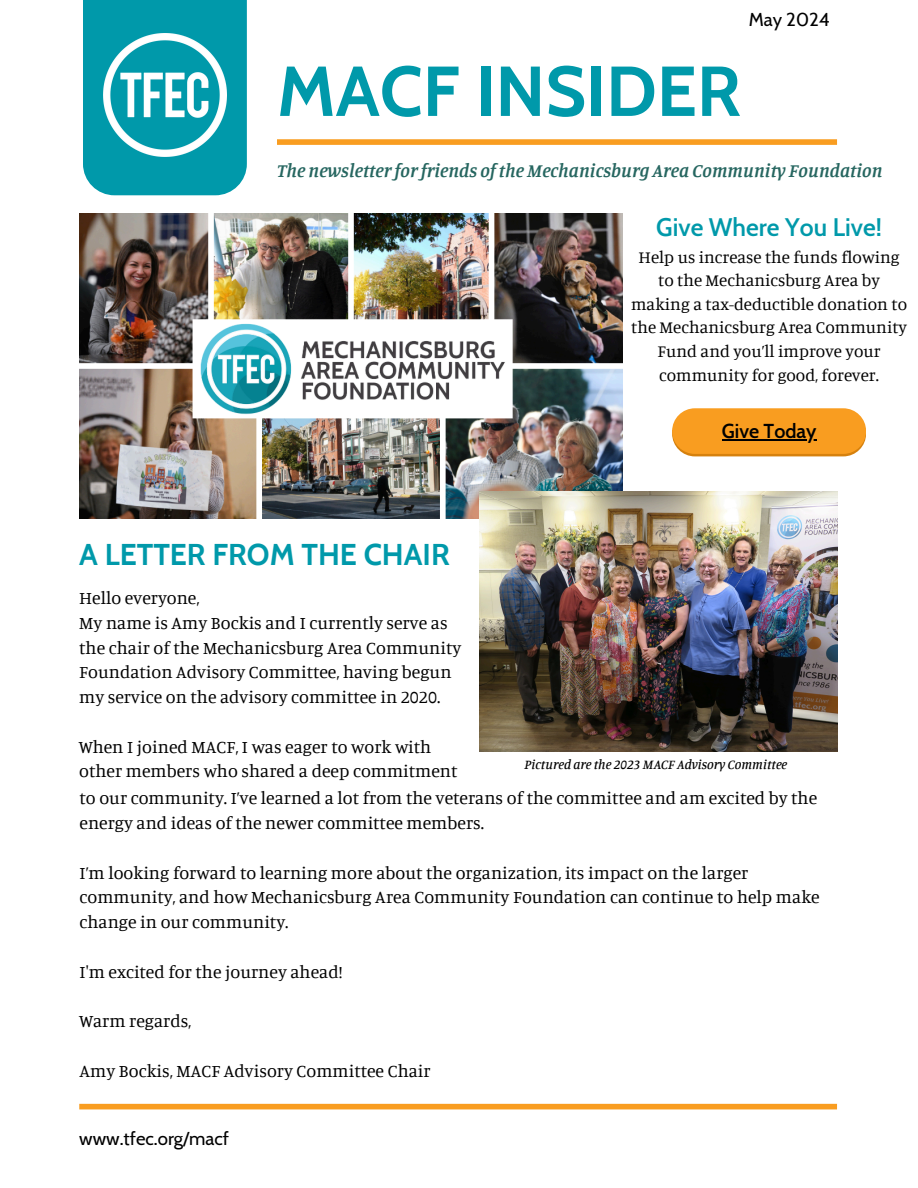
<style>
.page{position:relative;width:918px;height:1188px;background:#fff}
.page>*{position:absolute;margin:0;border:0;box-sizing:border-box;transform-origin:0 0}
.t1{font:700 70.5px "Cabin";color:#09a}
.t2{font:700 30px "Cabin";color:#09a}
.t3{font:600 24.75px "Cabin";color:#09a}
.t4{font:600 19.65px "Cabin";color:#000}
.t5{font:italic 600 19.2px "Manuale";color:#266660}
.t6{font:18.6px "Cabin";color:#000}
.t7{font:18px/24.8px "Manuale";color:#000}
.t8{font:17.25px/23.7px "Manuale";color:#000;text-align:center}
.t9{font:italic 500 13.5px "Manuale";color:#000}
</style>
<div class="page">
<div style="left:83px;top:0;width:164px;height:195px;background:#09a"></div>
<div style="left:277px;top:139px;width:560px;height:6px;background:#f99d20"></div>
<img style="left:103px;top:33px;width:123px;height:123px">
<img style="left:80px;top:213px;width:543px;height:305px">
<img style="left:480px;top:491px;width:357px;height:260px">
<svg style="left:672px;top:436px;width:194px;height:20px"></svg>
<div style="left:672px;top:408px;width:194px;height:46px;background:#f99d20;border-radius:23px"></div>
<hr style="left:722px;top:439px;width:94px;height:1px;background:#000">
<div style="left:79px;top:1104px;width:758px;height:5px;background:#f99d20"></div>
<p class="t6" style="left:749px;top:8px;width:82px">May 2024</p>
<h1 class="t1" style="left:277px;top:48px;width:465px">MACF INSIDER</h1>
<h3 class="t5" style="left:277px;top:158px;width:607px">The newsletter for friends of the Mechanicsburg Area Community Foundation</h3>
<h5 class="t2" style="left:79px;top:536px;width:372px">A LETTER FROM THE CHAIR</h5>
<p class="t7" style="left:79px;top:585px;width:383px">Hello everyone,<br>My name is Amy Bockis and I currently serve as the chair of the Mechanicsburg Area Community Foundation Advisory Committee, having begun my service on the advisory committee in 2020.</p>
<h3 class="t7" style="left:79px;top:734px;width:380px">When I joined MACF, I was eager to work with other members who shared a deep commitment</h3>
<h2 class="t3" style="left:656px;top:212px;width:227px">Give Where You Live!</h2>
<h2 class="t8" style="left:631px;top:244px;width:278px">Help us increase the funds flowing to the Mechanicsburg Area by making a tax-deductible donation to the Mechanicsburg Area Community<br>Fund and you’ll improve your community for good, forever.</h2>
<h4 class="t4" style="left:722px;top:419px;width:96px">Give Today</h4>
<h4 class="t9" style="left:525px;top:755px;width:264px">Pictured are the 2023 MACF Advisory Committee</h4>
<h4 class="t7" style="left:80px;top:785px;width:739px">to our community. I’ve learned a lot from the veterans of the committee and am excited by the energy and ideas of the newer committee members.</h4>
<h4 class="t7" style="left:80px;top:859px;width:742px">I’m looking forward to learning more about the organization, its impact on the larger community, and how Mechanicsburg Area Community Foundation can continue to help make change in our community.</h4>
<h4 class="t7" style="left:80px;top:958px;width:264px">I'm excited for the journey ahead!</h4>
<h4 class="t7" style="left:80px;top:1008px;width:113px">Warm regards,</h4>
<h4 class="t7" style="left:80px;top:1057px;width:353px">Amy Bockis, MACF Advisory Committee Chair</h4>
<p class="t6" style="left:79px;top:1127px;width:151px">www.tfec.org/macf</p>
</div>
